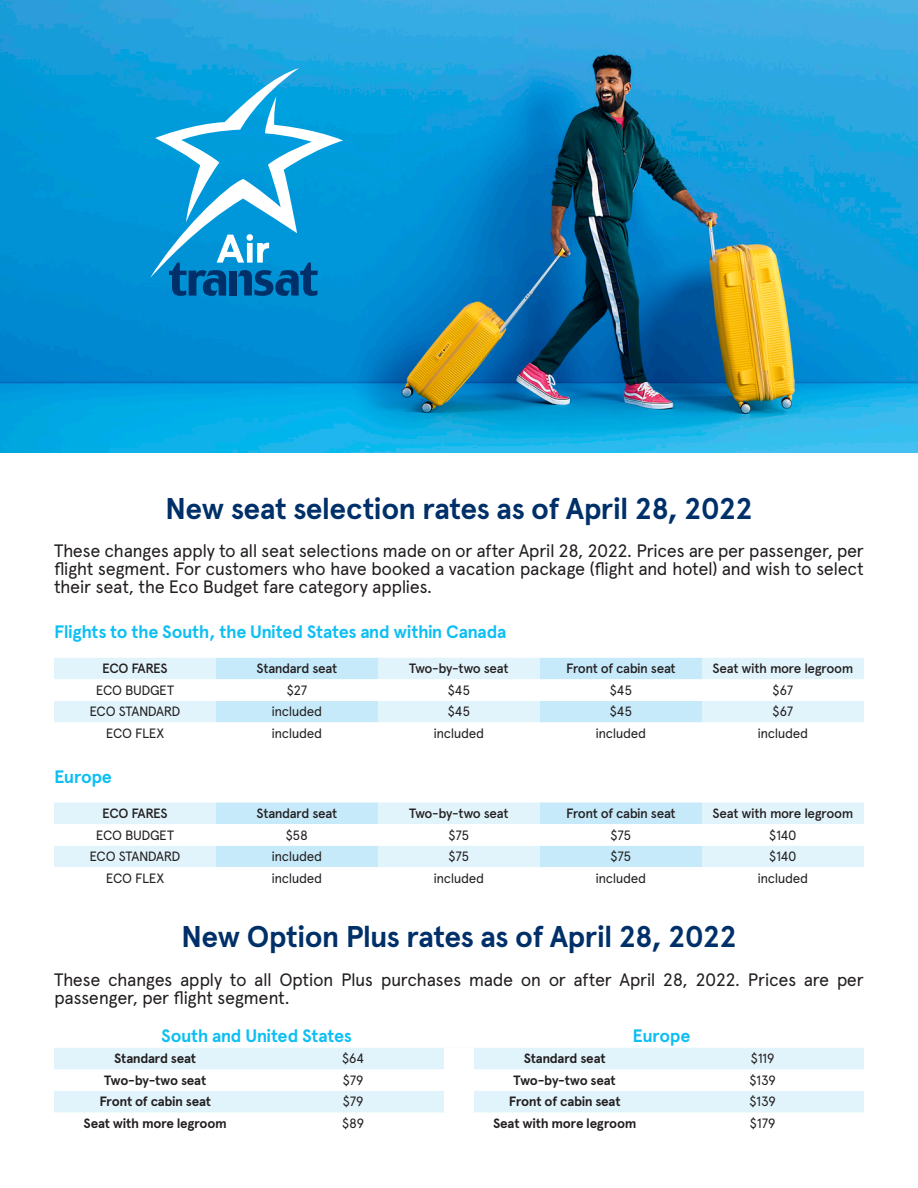
<style>
.page{position:relative;width:918px;height:1188px;background:#fff}
.page>*{position:absolute;margin:0;border:0;box-sizing:border-box;transform-origin:0 0}
.Flyer_Blank__Base{font:700 30px "Apercu Pro";letter-spacing:-.025em;color:#003069}
.Flyer_Blank__Base-2{font:18px/18px "Apercu Pro";letter-spacing:-.025em;color:#231f20;text-align:justify}
.Flyer_Blank__Base-3{font:700 18px "Apercu Pro";letter-spacing:-.02em;color:#0dbff2}
.Flyer_Blank__Base-4{font:13.5px "Apercu Pro";letter-spacing:-.03em;color:#231f20}
.Flyer_Blank__Base-5{font:500 13.5px "Apercu Pro";letter-spacing:-.03em;color:#231f20}
.Flyer_Blank__Base-6{font:700 13.5px "Apercu Pro";letter-spacing:-.02em;color:#231f20}
</style>
<div class="page">
<svg style="left:54px;top:658px;width:810px;height:65px"></svg>
<svg style="left:54px;top:803px;width:810px;height:64px"></svg>
<svg style="left:54px;top:1112px;width:810px;height:1px"></svg>
<svg style="left:54px;top:1048px;width:810px;height:64px;fill:#e1f4fc"></svg>
<div style="left:444px;top:1048px;width:30px;height:21px;background:#fff"></div>
<div style="left:444px;top:1069px;width:30px;height:22px;background:#fff"></div>
<div style="left:444px;top:1091px;width:30px;height:21px;background:#fff"></div>
<div style="left:444px;top:1112px;width:30px;height:22px;background:#fff"></div>
<img style="left:0;top:0;width:918px;height:453px">
<svg style="left:150px;top:68px;width:193px;height:228px;background:#2ba4da"></svg>
<p class="Flyer_Blank__Base" style="left:165px;top:486px;width:589px">New seat selection rates as of April 28, 2022</p>
<p class="Flyer_Blank__Base-2" style="left:54px;top:541px;width:812px">These changes apply to all seat selections made on or after April 28, 2022. Prices are per passenger, per flight segment. For customers who have booked a vacation package (flight and hotel) and wish to select their seat, the Eco Budget fare category applies.</p>
<p class="Flyer_Blank__Base-3" style="left:54px;top:618px;width:454px">Flights to the South, the United States and within Canada</p>
<p class="Flyer_Blank__Base-5" style="left:102px;top:658px;width:67px">ECO FARES</p>
<p class="Flyer_Blank__Base-5" style="left:257px;top:658px;width:82px">Standard seat</p>
<p class="Flyer_Blank__Base-5" style="left:409px;top:658px;width:101px">Two-by-two seat</p>
<p class="Flyer_Blank__Base-5" style="left:566px;top:658px;width:111px">Front of cabin seat</p>
<p class="Flyer_Blank__Base-5" style="left:713px;top:658px;width:142px">Seat with more legroom</p>
<p class="Flyer_Blank__Base-4" style="left:96px;top:680px;width:80px">ECO BUDGET</p>
<p class="Flyer_Blank__Base-4" style="left:287px;top:680px;width:22px">$27</p>
<p class="Flyer_Blank__Base-4" style="left:448px;top:680px;width:24px">$45</p>
<p class="Flyer_Blank__Base-4" style="left:610px;top:680px;width:24px">$45</p>
<p class="Flyer_Blank__Base-4" style="left:773px;top:680px;width:22px">$67</p>
<p class="Flyer_Blank__Base-4" style="left:89px;top:702px;width:93px">ECO STANDARD</p>
<p class="Flyer_Blank__Base-4" style="left:272px;top:702px;width:52px">included</p>
<p class="Flyer_Blank__Base-4" style="left:448px;top:702px;width:24px">$45</p>
<p class="Flyer_Blank__Base-4" style="left:610px;top:702px;width:24px">$45</p>
<p class="Flyer_Blank__Base-4" style="left:773px;top:702px;width:22px">$67</p>
<p class="Flyer_Blank__Base-4" style="left:106px;top:723px;width:60px">ECO FLEX</p>
<p class="Flyer_Blank__Base-4" style="left:272px;top:723px;width:52px">included</p>
<p class="Flyer_Blank__Base-4" style="left:434px;top:723px;width:52px">included</p>
<p class="Flyer_Blank__Base-4" style="left:596px;top:723px;width:52px">included</p>
<p class="Flyer_Blank__Base-4" style="left:758px;top:723px;width:52px">included</p>
<p class="Flyer_Blank__Base-3" style="left:54px;top:763px;width:59px">Europe</p>
<p class="Flyer_Blank__Base-5" style="left:102px;top:803px;width:67px">ECO FARES</p>
<p class="Flyer_Blank__Base-5" style="left:257px;top:803px;width:82px">Standard seat</p>
<p class="Flyer_Blank__Base-5" style="left:409px;top:803px;width:101px">Two-by-two seat</p>
<p class="Flyer_Blank__Base-5" style="left:566px;top:803px;width:111px">Front of cabin seat</p>
<p class="Flyer_Blank__Base-5" style="left:713px;top:803px;width:142px">Seat with more legroom</p>
<p class="Flyer_Blank__Base-4" style="left:96px;top:825px;width:80px">ECO BUDGET</p>
<p class="Flyer_Blank__Base-4" style="left:286px;top:825px;width:24px">$58</p>
<p class="Flyer_Blank__Base-4" style="left:449px;top:825px;width:22px">$75</p>
<p class="Flyer_Blank__Base-4" style="left:611px;top:825px;width:22px">$75</p>
<p class="Flyer_Blank__Base-4" style="left:769px;top:825px;width:29px">$140</p>
<p class="Flyer_Blank__Base-4" style="left:89px;top:846px;width:93px">ECO STANDARD</p>
<p class="Flyer_Blank__Base-4" style="left:272px;top:846px;width:52px">included</p>
<p class="Flyer_Blank__Base-4" style="left:449px;top:846px;width:22px">$75</p>
<p class="Flyer_Blank__Base-4" style="left:611px;top:846px;width:22px">$75</p>
<p class="Flyer_Blank__Base-4" style="left:769px;top:846px;width:29px">$140</p>
<p class="Flyer_Blank__Base-4" style="left:106px;top:868px;width:60px">ECO FLEX</p>
<p class="Flyer_Blank__Base-4" style="left:272px;top:868px;width:52px">included</p>
<p class="Flyer_Blank__Base-4" style="left:434px;top:868px;width:52px">included</p>
<p class="Flyer_Blank__Base-4" style="left:596px;top:868px;width:52px">included</p>
<p class="Flyer_Blank__Base-4" style="left:758px;top:868px;width:52px">included</p>
<p class="Flyer_Blank__Base" style="left:181px;top:914px;width:557px">New Option Plus rates as of April 28, 2022</p>
<p class="Flyer_Blank__Base-2" style="left:54px;top:969px;width:811px">These changes apply to all Option Plus purchases made on or after April 28, 2022. Prices are per passenger, per flight segment.</p>
<p class="Flyer_Blank__Base-3" style="left:161px;top:1022px;width:192px">South and United States</p>
<p class="Flyer_Blank__Base-3" style="left:633px;top:1022px;width:59px">Europe</p>
<p class="Flyer_Blank__Base-6" style="left:114px;top:1048px;width:83px">Standard seat</p>
<p class="Flyer_Blank__Base-4" style="left:342px;top:1048px;width:24px">$64</p>
<p class="Flyer_Blank__Base-6" style="left:524px;top:1048px;width:83px">Standard seat</p>
<p class="Flyer_Blank__Base-4" style="left:751px;top:1048px;width:25px">$119</p>
<p class="Flyer_Blank__Base-6" style="left:104px;top:1070px;width:104px">Two-by-two seat</p>
<p class="Flyer_Blank__Base-4" style="left:343px;top:1070px;width:22px">$79</p>
<p class="Flyer_Blank__Base-6" style="left:514px;top:1070px;width:104px">Two-by-two seat</p>
<p class="Flyer_Blank__Base-4" style="left:750px;top:1070px;width:28px">$139</p>
<p class="Flyer_Blank__Base-6" style="left:99px;top:1092px;width:113px">Front of cabin seat</p>
<p class="Flyer_Blank__Base-4" style="left:343px;top:1092px;width:22px">$79</p>
<p class="Flyer_Blank__Base-6" style="left:509px;top:1092px;width:113px">Front of cabin seat</p>
<p class="Flyer_Blank__Base-4" style="left:750px;top:1092px;width:28px">$139</p>
<p class="Flyer_Blank__Base-6" style="left:84px;top:1113px;width:145px">Seat with more legroom</p>
<p class="Flyer_Blank__Base-4" style="left:342px;top:1113px;width:23px">$89</p>
<p class="Flyer_Blank__Base-6" style="left:493px;top:1113px;width:145px">Seat with more legroom</p>
<p class="Flyer_Blank__Base-4" style="left:750px;top:1113px;width:27px">$179</p>
</div>
